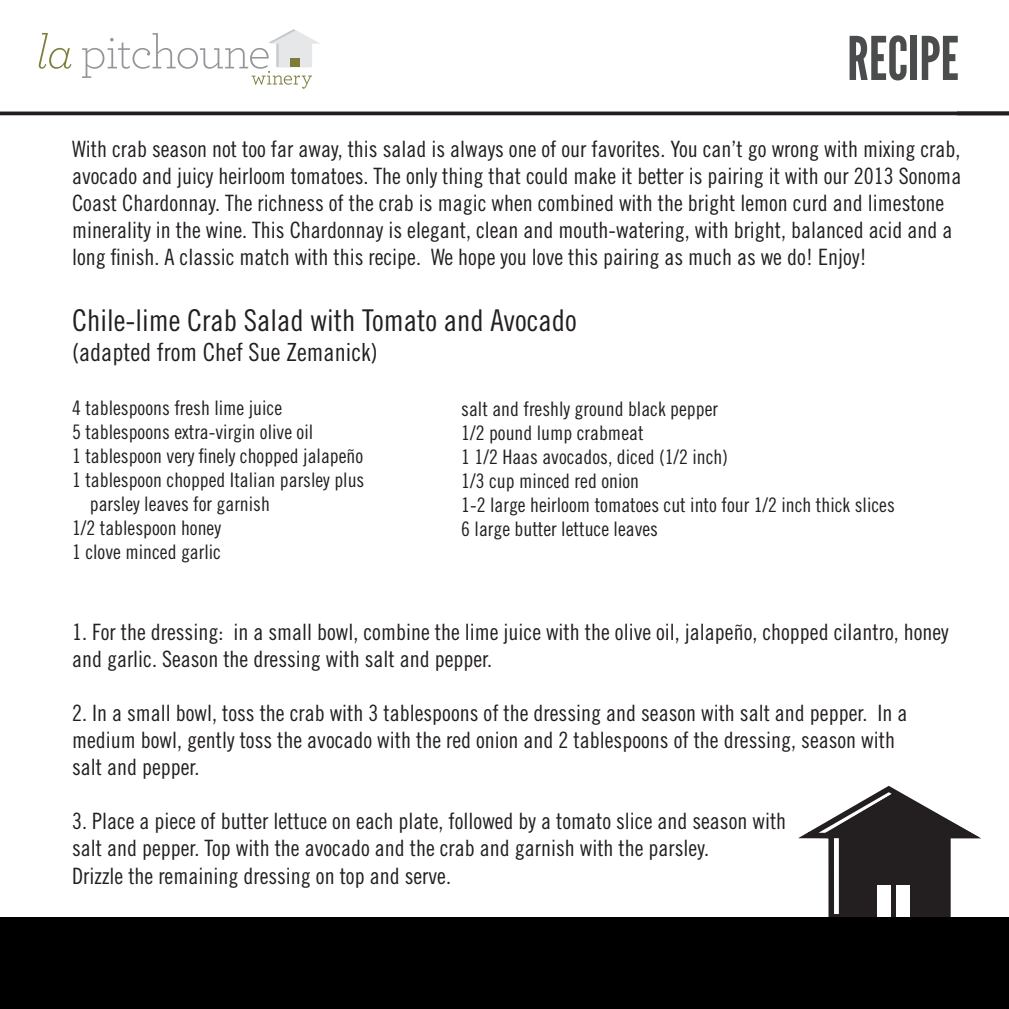
<style>
.page{position:relative;width:1009px;height:1009px;background:#fff}
.page>*{position:absolute;margin:0;border:0;box-sizing:border-box;transform-origin:0 0}
.t1{font:60px "League Gothic";color:#4b4c4d}
.t2{font:30px "Trade Gothic LT Std Cn 18";color:#231f20}
.t3{font:25px "Trade Gothic LT Std Cn 18";color:#231f20}
.t4{font:22.5px/27px "Trade Gothic LT Std Cn 18";color:#231f20}
.t5{font:20px/24px "Trade Gothic LT Std Cn 18";color:#231f20}
</style>
<div class="page">
<svg style="left:798px;top:785px;width:180px;height:132px"></svg>
<div style="left:0;top:917px;width:1008px;height:91px;background:#000"></div>
<svg style="left:39px;top:33px;width:32px;height:36px"></svg>
<svg style="left:82px;top:29px;width:238px;height:60px"></svg>
<svg style="left:0;top:111px;width:956px;height:4px;fill:#231f20"></svg>
<svg style="left:956px;top:111px;width:52px;height:4px"></svg>
<p class="t1" style="left:846px;top:23px;width:113px">RECIPE</p>
<p class="t4" style="left:72px;top:135px;width:890px">With crab season not too far away, this salad is always one of our favorites. You can’t go wrong with mixing crab, avocado and juicy heirloom tomatoes. The only thing that could make it better is pairing it with our 2013 Sonoma Coast Chardonnay. The richness of the crab is magic when combined with the bright lemon curd and limestone minerality in the wine. This Chardonnay is elegant, clean and mouth-watering, with bright, balanced acid and a long finish. A classic match with this recipe. We hope you love this pairing as much as we do! Enjoy!</p>
<p class="t2" style="left:72px;top:302px;width:506px">Chile-lime Crab Salad with Tomato and Avocado</p>
<p class="t3" style="left:72px;top:337px;width:307px">(adapted from Chef Sue Zemanick)</p>
<p class="t5" style="left:72px;top:395px;width:211px">4 tablespoons fresh lime juice</p>
<p class="t5" style="left:72px;top:419px;width:243px">5 tablespoons extra-virgin olive oil</p>
<p class="t5" style="left:72px;top:443px;width:292px">1 tablespoon very finely chopped jalapeño</p>
<p class="t5" style="left:90px;top:467px;width:276px;text-indent:-18px">1 tablespoon chopped Italian parsley plus parsley leaves for garnish</p>
<p class="t5" style="left:72px;top:515px;width:150px">1/2 tablespoon honey</p>
<p class="t5" style="left:72px;top:539px;width:150px">1 clove minced garlic</p>
<p class="t5" style="left:461px;top:397px;width:258px">salt and freshly ground black pepper</p>
<p class="t5" style="left:461px;top:421px;width:184px">1/2 pound lump crabmeat</p>
<p class="t5" style="left:461px;top:445px;width:268px">1 1/2 Haas avocados, diced (1/2 inch)</p>
<p class="t5" style="left:461px;top:469px;width:179px">1/3 cup minced red onion</p>
<p class="t5" style="left:461px;top:493px;width:435px">1-2 large heirloom tomatoes cut into four 1/2 inch thick slices</p>
<p class="t5" style="left:461px;top:517px;width:198px">6 large butter lettuce leaves</p>
<p class="t4" style="left:72px;top:618px;width:877px">1. For the dressing: in a small bowl, combine the lime juice with the olive oil, jalapeño, chopped cilantro, honey and garlic. Season the dressing with salt and pepper.</p>
<p class="t4" style="left:72px;top:699px;width:836px">2. In a small bowl, toss the crab with 3 tablespoons of the dressing and season with salt and pepper. In a medium bowl, gently toss the avocado with the red onion and 2 tablespoons of the dressing, season with salt and pepper.</p>
<p class="t4" style="left:72px;top:807px;width:715px">3. Place a piece of butter lettuce on each plate, followed by a tomato slice and season with salt and pepper. Top with the avocado and the crab and garnish with the parsley.<br>Drizzle the remaining dressing on top and serve.</p>
</div>
